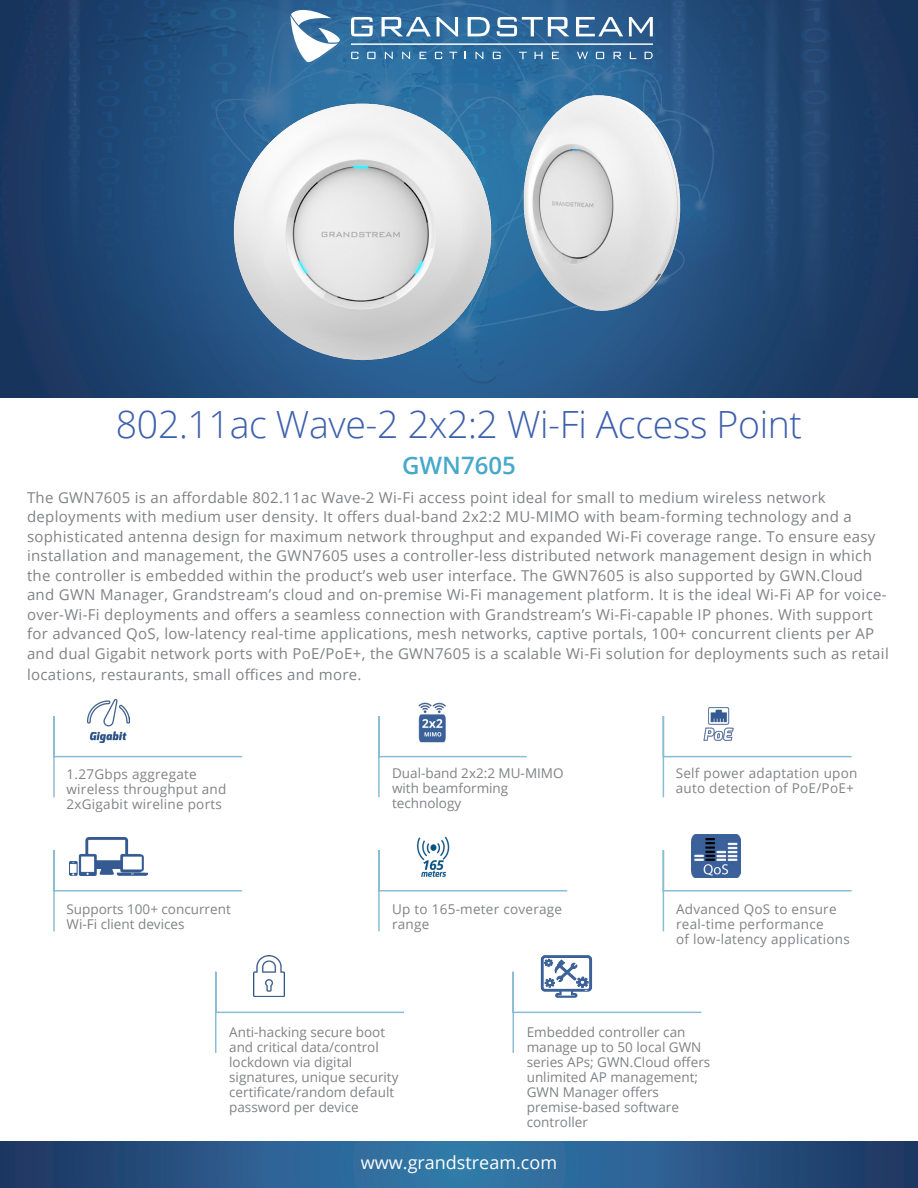
<style>
.page{position:relative;width:918px;height:1188px;background:#fff}
.page>*{position:absolute;margin:0;border:0;box-sizing:border-box;transform-origin:0 0}
.t1{font:300 37.5px "Open Sans";letter-spacing:-.01em;color:#3e60ac}
.t2{font:600 24px "Open Sans";color:#46a8ca}
.t3{font:18px "Open Sans";color:#fff}
.t4{font:15px/19.5px "Open Sans";letter-spacing:.02em;color:#808285}
.t5{font:13.5px/15px "Open Sans";color:#808285}
.t6{font:13.5px/15px "Open Sans";letter-spacing:.02em;color:#808285}
</style>
<div class="page">
<img style="left:0;top:0;width:918px;height:397px">
<svg style="left:291px;top:10px;width:49px;height:52px"></svg>
<svg style="left:351px;top:17px;width:22px;height:19px"></svg>
<svg style="left:382px;top:17px;width:49px;height:19px"></svg>
<svg style="left:437px;top:17px;width:21px;height:19px"></svg>
<svg style="left:468px;top:17px;width:22px;height:19px"></svg>
<svg style="left:497px;top:17px;width:72px;height:19px"></svg>
<svg style="left:576px;top:17px;width:47px;height:19px"></svg>
<svg style="left:629px;top:17px;width:24px;height:19px"></svg>
<svg style="left:351px;top:52px;width:7px;height:7px"></svg>
<svg style="left:367px;top:52px;width:9px;height:7px"></svg>
<svg style="left:385px;top:52px;width:8px;height:7px"></svg>
<svg style="left:402px;top:52px;width:8px;height:7px"></svg>
<svg style="left:420px;top:52px;width:6px;height:7px"></svg>
<svg style="left:435px;top:52px;width:7px;height:7px"></svg>
<svg style="left:449px;top:52px;width:8px;height:7px"></svg>
<svg style="left:476px;top:52px;width:7px;height:7px"></svg>
<svg style="left:493px;top:52px;width:8px;height:7px"></svg>
<svg style="left:519px;top:52px;width:8px;height:7px"></svg>
<svg style="left:535px;top:52px;width:8px;height:7px"></svg>
<svg style="left:552px;top:52px;width:7px;height:7px"></svg>
<svg style="left:645px;top:52px;width:8px;height:7px"></svg>
<svg style="left:596px;top:52px;width:8px;height:7px"></svg>
<svg style="left:614px;top:52px;width:7px;height:7px"></svg>
<svg style="left:630px;top:52px;width:6px;height:7px"></svg>
<svg style="left:577px;top:52px;width:11px;height:7px"></svg>
<hr style="left:351px;top:44px;width:302px;height:1px;background:#fff">
<svg style="left:0;top:1142px;width:918px;height:46px;background:#295988"></svg>
<svg style="left:53px;top:716px;width:190px;height:82px"></svg>
<svg style="left:378px;top:716px;width:149px;height:82px"></svg>
<svg style="left:662px;top:716px;width:190px;height:82px"></svg>
<svg style="left:53px;top:850px;width:190px;height:82px"></svg>
<svg style="left:662px;top:849px;width:190px;height:83px"></svg>
<svg style="left:378px;top:850px;width:190px;height:82px"></svg>
<svg style="left:215px;top:971px;width:189px;height:82px"></svg>
<img style="left:87px;top:700px;width:43px;height:43px">
<img style="left:410px;top:702px;width:43px;height:41px">
<img style="left:695px;top:707px;width:46px;height:36px">
<img style="left:70px;top:838px;width:78px;height:37px">
<img style="left:691px;top:835px;width:49px;height:43px">
<img style="left:413px;top:836px;width:41px;height:42px">
<svg style="left:512px;top:955px;width:190px;height:98px"></svg>
<img style="left:220px;top:92px;width:288px;height:278px">
<img style="left:511px;top:84px;width:181px;height:240px">
<img style="left:253px;top:955px;width:31px;height:41px">
<p class="t1" style="left:116px;top:398px;width:688px">802.11ac Wave-2 2x2:2 Wi-Fi Access Point</p>
<p class="t2" style="left:402px;top:449px;width:115px">GWN7605</p>
<p class="t4" style="left:27px;top:487px;width:863px">The GWN7605 is an affordable 802.11ac Wave-2 Wi-Fi access point ideal for small to medium wireless network deployments with medium user density. It offers dual-band 2x2:2 MU-MIMO with beam-forming technology and a sophisticated antenna design for maximum network throughput and expanded Wi-Fi coverage range. To ensure easy installation and management, the GWN7605 uses a controller-less distributed network management design in which the controller is embedded within the product’s web user interface. The GWN7605 is also supported by GWN.Cloud and GWN Manager, Grandstream’s cloud and on-premise Wi-Fi management platform. It is the ideal Wi-Fi AP for voice&shy;over-Wi-Fi deployments and offers a seamless connection with Grandstream’s Wi-Fi-capable IP phones. With support for advanced QoS, low-latency real-time applications, mesh networks, captive portals, 100+ concurrent clients per AP and dual Gigabit network ports with PoE/PoE+, the GWN7605 is a scalable Wi-Fi solution for deployments such as retail</p>
<p class="t4" style="left:27px;top:664px;width:336px">locations, restaurants, small offices and more.</p>
<p class="t6" style="left:67px;top:767px;width:161px">1.27Gbps aggregate wireless throughput and<br>2xGigabit wireline ports</p>
<p class="t5" style="left:392px;top:765px;width:173px">Dual-band 2x2:2 MU-MIMO</p>
<p class="t5" style="left:392px;top:780px;width:118px">with beamforming</p>
<p class="t5" style="left:392px;top:795px;width:71px">technology</p>
<p class="t6" style="left:676px;top:765px;width:183px">Self power adaptation upon auto detection of PoE/PoE+</p>
<p class="t5" style="left:67px;top:902px;width:166px">Supports 100+ concurrent</p>
<p class="t5" style="left:67px;top:917px;width:120px">Wi-Fi client devices</p>
<p class="t6" style="left:392px;top:902px;width:172px">Up to 165-meter coverage range</p>
<p class="t6" style="left:676px;top:901px;width:162px">Advanced QoS to ensure</p>
<p class="t6" style="left:676px;top:916px;width:149px">real-time performance</p>
<p class="t6" style="left:676px;top:931px;width:175px">of low-latency applications</p>
<p class="t5" style="left:229px;top:1024px;width:157px">Anti-hacking secure boot and critical data/control lockdown via digital</p>
<p class="t5" style="left:229px;top:1069px;width:171px">signatures, unique security certificate/random default password per device</p>
<p class="t5" style="left:527px;top:1024px;width:185px">Embedded controller can manage up to 50 local GWN series APs; GWN.Cloud offers unlimited AP management;<br>GWN Manager offers premise-based software controller</p>
<p class="t3" style="left:361px;top:1151px;width:198px">www.grandstream.com</p>
</div>
